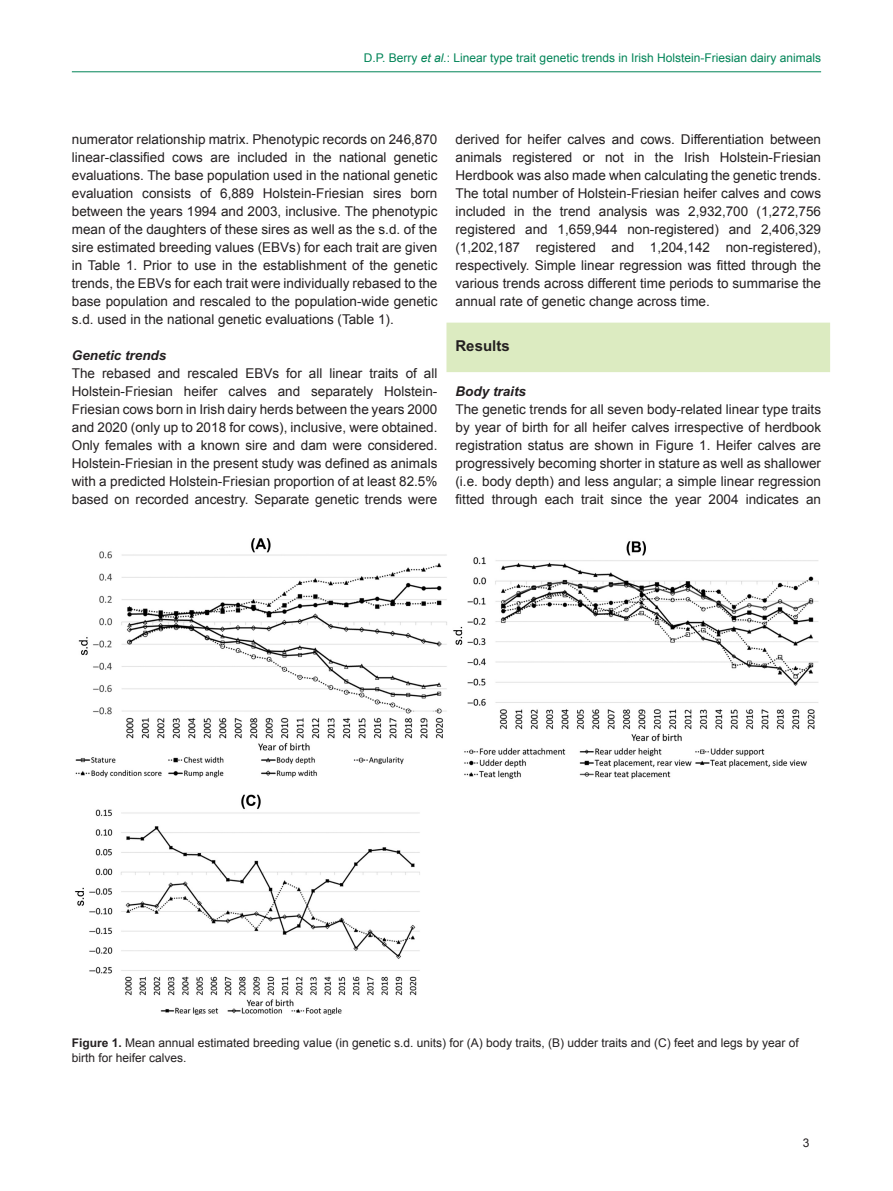
<style>
.page{position:relative;width:893px;height:1191px;background:#fff}
.page>*{position:absolute;margin:0;border:0;box-sizing:border-box;transform-origin:0 0}
.t1{font:700 15px "Arial";color:#231f20}
.t2{font:13.5px/18px "Arial";color:#231f20;text-align:justify}
.t3{font:italic 700 13.5px "Arial";color:#231f20}
.t4{font:12px/15px "Arial";color:#231f20}
.t5{font:12px "Arial";color:#008457}
.s1{font-style:italic}
.s2{font-weight:700}
</style>
<div class="page">
<hr style="left:72px;top:71px;width:749px;height:1px;background:#008457">
<div style="left:446px;top:323px;width:384px;height:49px;background:#dcebc1"></div>
<img style="left:75px;top:538px;width:743px;height:476px">
<p class="t5" style="left:364px;top:50px;width:459px">D.P. Berry <span class="s1">et al.</span>: Linear type trait genetic trends in Irish Holstein-Friesian dairy animals</p>
<p class="t2" style="left:72px;top:130px;width:367px">numerator relationship matrix. Phenotypic records on 246,870 linear-classified cows are included in the national genetic evaluations. The base population used in the national genetic evaluation consists of 6,889 Holstein-Friesian sires born between the years 1994 and 2003, inclusive. The phenotypic mean of the daughters of these sires as well as the s.d. of the sire estimated breeding values (EBVs) for each trait are given in Table 1. Prior to use in the establishment of the genetic trends, the EBVs for each trait were individually rebased to the base population and rescaled to the population-wide genetic s.d. used in the national genetic evaluations (Table 1).</p>
<p class="t3" style="left:72px;top:348px;width:96px">Genetic trends</p>
<p class="t2" style="left:72px;top:364px;width:367px">The rebased and rescaled EBVs for all linear traits of all Holstein-Friesian heifer calves and separately Holstein-Friesian cows born in Irish dairy herds between the years 2000 and 2020 (only up to 2018 for cows), inclusive, were obtained.<br>Only females with a known sire and dam were considered.<br>Holstein-Friesian in the present study was defined as animals with a predicted Holstein-Friesian proportion of at least 82.5% based on recorded ancestry. Separate genetic trends were</p>
<p class="t2" style="left:455px;top:130px;width:367px">derived for heifer calves and cows. Differentiation between animals registered or not in the Irish Holstein-Friesian Herdbook was also made when calculating the genetic trends.<br>The total number of Holstein-Friesian heifer calves and cows included in the trend analysis was 2,932,700 (1,272,756 registered and 1,659,944 non-registered) and 2,406,329 (1,202,187 registered and 1,204,142 non-registered), respectively. Simple linear regression was fitted through the various trends across different time periods to summarise the annual rate of genetic change across time.</p>
<p class="t1" style="left:455px;top:337px;width:56px">Results</p>
<p class="t3" style="left:455px;top:384px;width:72px">Body traits</p>
<p class="t2" style="left:455px;top:400px;width:367px">The genetic trends for all seven body-related linear type traits by year of birth for all heifer calves irrespective of herdbook registration status are shown in Figure 1. Heifer calves are progressively becoming shorter in stature as well as shallower (i.e. body depth) and less angular; a simple linear regression fitted through each trait since the year 2004 indicates an</p>
<p class="t4" style="left:72px;top:1035px;width:728px"><span class="s2">Figure 1.</span> Mean annual estimated breeding value (in genetic s.d. units) for (A) body traits, (B) udder traits and (C) feet and legs by year of birth for heifer calves.</p>
<p class="t4" style="left:803px;top:1135px;width:8px">3</p>
</div>
